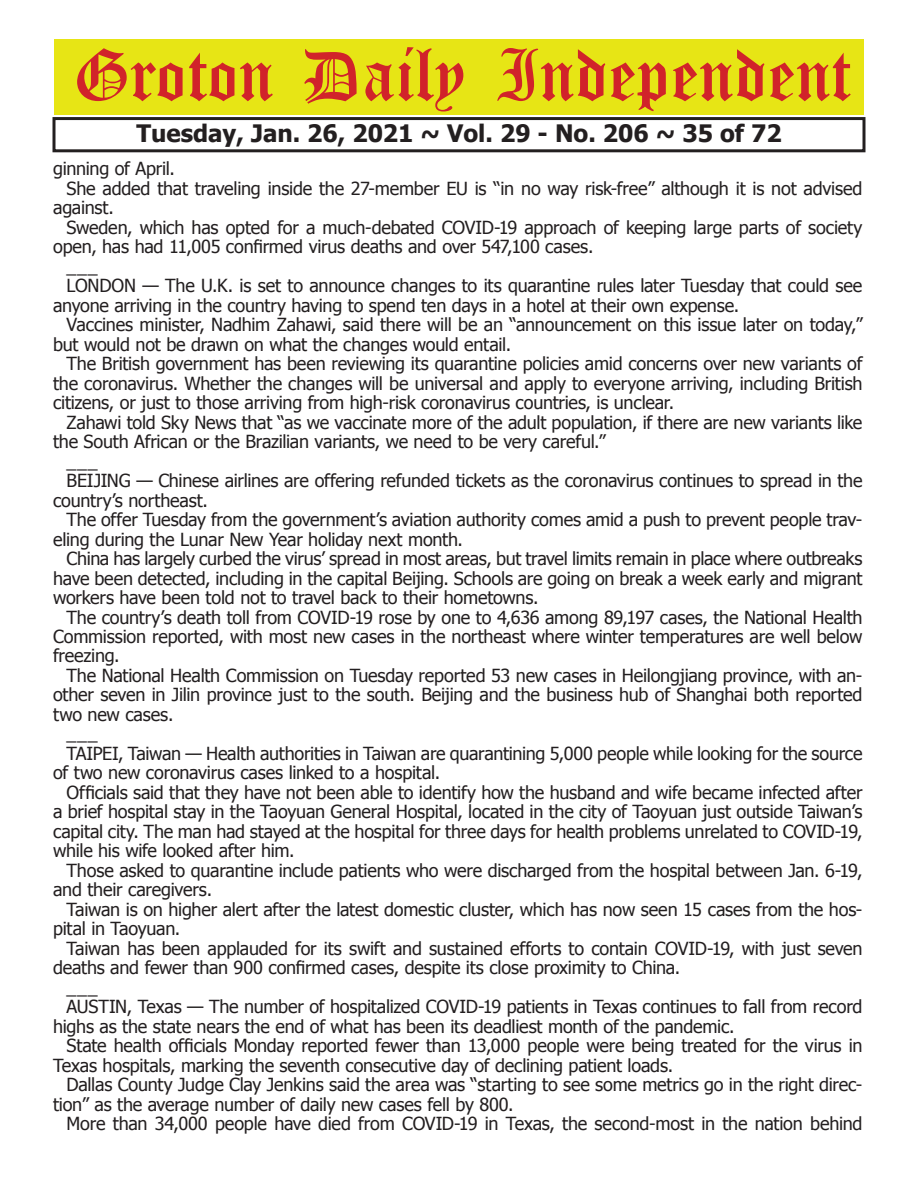
<style>
.page{position:relative;width:918px;height:1188px;background:#fff}
.page>*{position:absolute;margin:0;border:0;box-sizing:border-box;transform-origin:0 0}
.t1{font:54px "Old English Five";color:#d1232a}
.t2{font:700 24px "Tahoma";color:#231f20}
.t3{font:18px "Tahoma";letter-spacing:-.015em;color:#231f20}
</style>
<div class="page">
<div style="left:52px;top:117px;width:814px;height:35px;border:3px solid #231f20"></div>
<div style="left:54px;top:40px;width:810px;height:75px;background:#e7e515"></div>
<h1 class="t1" style="left:73px;top:50px;width:779px">Groton Daily Independent</h1>
<h2 class="t2" style="left:137px;top:116px;width:647px">Tuesday, Jan. 26, 2021 ~ Vol. 29 - No. 206 ~ 35 of 72</h2>
<p class="t3" style="left:53px;top:157px;width:123px">ginning of April.</p>
<p class="t3" style="left:67px;top:176px;width:797px">She added that traveling inside the 27-member EU is “in no way risk-free” although it is not advised</p>
<p class="t3" style="left:53px;top:196px;width:62px">against.</p>
<p class="t3" style="left:67px;top:215px;width:797px">Sweden, which has opted for a much-debated COVID-19 approach of keeping large parts of society</p>
<p class="t3" style="left:53px;top:235px;width:542px">open, has had 11,005 confirmed virus deaths and over 547,100 cases.</p>
<p class="t3" style="left:67px;top:254px;width:33px">___</p>
<p class="t3" style="left:67px;top:273px;width:797px">LONDON — The U.K. is set to announce changes to its quarantine rules later Tuesday that could see</p>
<p class="t3" style="left:53px;top:293px;width:688px">anyone arriving in the country having to spend ten days in a hotel at their own expense.</p>
<p class="t3" style="left:67px;top:312px;width:798px">Vaccines minister, Nadhim Zahawi, said there will be an “announcement on this issue later on today,”</p>
<p class="t3" style="left:53px;top:332px;width:460px">but would not be drawn on what the changes would entail.</p>
<p class="t3" style="left:67px;top:351px;width:797px">The British government has been reviewing its quarantine policies amid concerns over new variants of</p>
<p class="t3" style="left:53px;top:371px;width:811px">the coronavirus. Whether the changes will be universal and apply to everyone arriving, including British</p>
<p class="t3" style="left:53px;top:390px;width:623px">citizens, or just to those arriving from high-risk coronavirus countries, is unclear.</p>
<p class="t3" style="left:67px;top:410px;width:797px">Zahawi told Sky News that “as we vaccinate more of the adult population, if there are new variants like</p>
<p class="t3" style="left:53px;top:429px;width:554px">the South African or the Brazilian variants, we need to be very careful.”</p>
<p class="t3" style="left:67px;top:449px;width:33px">___</p>
<p class="t3" style="left:67px;top:468px;width:797px">BEIJING — Chinese airlines are offering refunded tickets as the coronavirus continues to spread in the</p>
<p class="t3" style="left:53px;top:488px;width:156px">country’s northeast.</p>
<p class="t3" style="left:67px;top:507px;width:797px">The offer Tuesday from the government’s aviation authority comes amid a push to prevent people trav-</p>
<p class="t3" style="left:53px;top:527px;width:411px">eling during the Lunar New Year holiday next month.</p>
<p class="t3" style="left:67px;top:546px;width:797px">China has largely curbed the virus’ spread in most areas, but travel limits remain in place where outbreaks</p>
<p class="t3" style="left:53px;top:566px;width:811px">have been detected, including in the capital Beijing. Schools are going on break a week early and migrant</p>
<p class="t3" style="left:53px;top:585px;width:487px">workers have been told not to travel back to their hometowns.</p>
<p class="t3" style="left:67px;top:605px;width:797px">The country’s death toll from COVID-19 rose by one to 4,636 among 89,197 cases, the National Health</p>
<p class="t3" style="left:53px;top:624px;width:811px">Commission reported, with most new cases in the northeast where winter temperatures are well below</p>
<p class="t3" style="left:53px;top:644px;width:68px">freezing.</p>
<p class="t3" style="left:67px;top:663px;width:797px">The National Health Commission on Tuesday reported 53 new cases in Heilongjiang province, with an-</p>
<p class="t3" style="left:53px;top:683px;width:811px">other seven in Jilin province just to the south. Beijing and the business hub of Shanghai both reported</p>
<p class="t3" style="left:53px;top:702px;width:122px">two new cases.</p>
<p class="t3" style="left:67px;top:722px;width:33px">___</p>
<p class="t3" style="left:67px;top:741px;width:797px">TAIPEI, Taiwan — Health authorities in Taiwan are quarantining 5,000 people while looking for the source</p>
<p class="t3" style="left:53px;top:761px;width:389px">of two new coronavirus cases linked to a hospital.</p>
<p class="t3" style="left:67px;top:780px;width:797px">Officials said that they have not been able to identify how the husband and wife became infected after</p>
<p class="t3" style="left:53px;top:800px;width:811px">a brief hospital stay in the Taoyuan General Hospital, located in the city of Taoyuan just outside Taiwan’s</p>
<p class="t3" style="left:53px;top:819px;width:811px">capital city. The man had stayed at the hospital for three days for health problems unrelated to COVID-19,</p>
<p class="t3" style="left:53px;top:839px;width:243px">while his wife looked after him.</p>
<p class="t3" style="left:67px;top:858px;width:797px">Those asked to quarantine include patients who were discharged from the hospital between Jan. 6-19,</p>
<p class="t3" style="left:53px;top:878px;width:161px">and their caregivers.</p>
<p class="t3" style="left:67px;top:897px;width:797px">Taiwan is on higher alert after the latest domestic cluster, which has now seen 15 cases from the hos-</p>
<p class="t3" style="left:53px;top:917px;width:129px">pital in Taoyuan.</p>
<p class="t3" style="left:67px;top:936px;width:798px">Taiwan has been applauded for its swift and sustained efforts to contain COVID-19, with just seven</p>
<p class="t3" style="left:53px;top:956px;width:629px">deaths and fewer than 900 confirmed cases, despite its close proximity to China.</p>
<p class="t3" style="left:67px;top:975px;width:33px">___</p>
<p class="t3" style="left:67px;top:995px;width:797px">AUSTIN, Texas — The number of hospitalized COVID-19 patients in Texas continues to fall from record</p>
<p class="t3" style="left:53px;top:1014px;width:683px">highs as the state nears the end of what has been its deadliest month of the pandemic.</p>
<p class="t3" style="left:67px;top:1034px;width:797px">State health officials Monday reported fewer than 13,000 people were being treated for the virus in</p>
<p class="t3" style="left:53px;top:1053px;width:622px">Texas hospitals, marking the seventh consecutive day of declining patient loads.</p>
<p class="t3" style="left:67px;top:1073px;width:797px">Dallas County Judge Clay Jenkins said the area was “starting to see some metrics go in the right direc-</p>
<p class="t3" style="left:53px;top:1092px;width:462px">tion” as the average number of daily new cases fell by 800.</p>
<p class="t3" style="left:67px;top:1112px;width:797px">More than 34,000 people have died from COVID-19 in Texas, the second-most in the nation behind</p>
</div>
